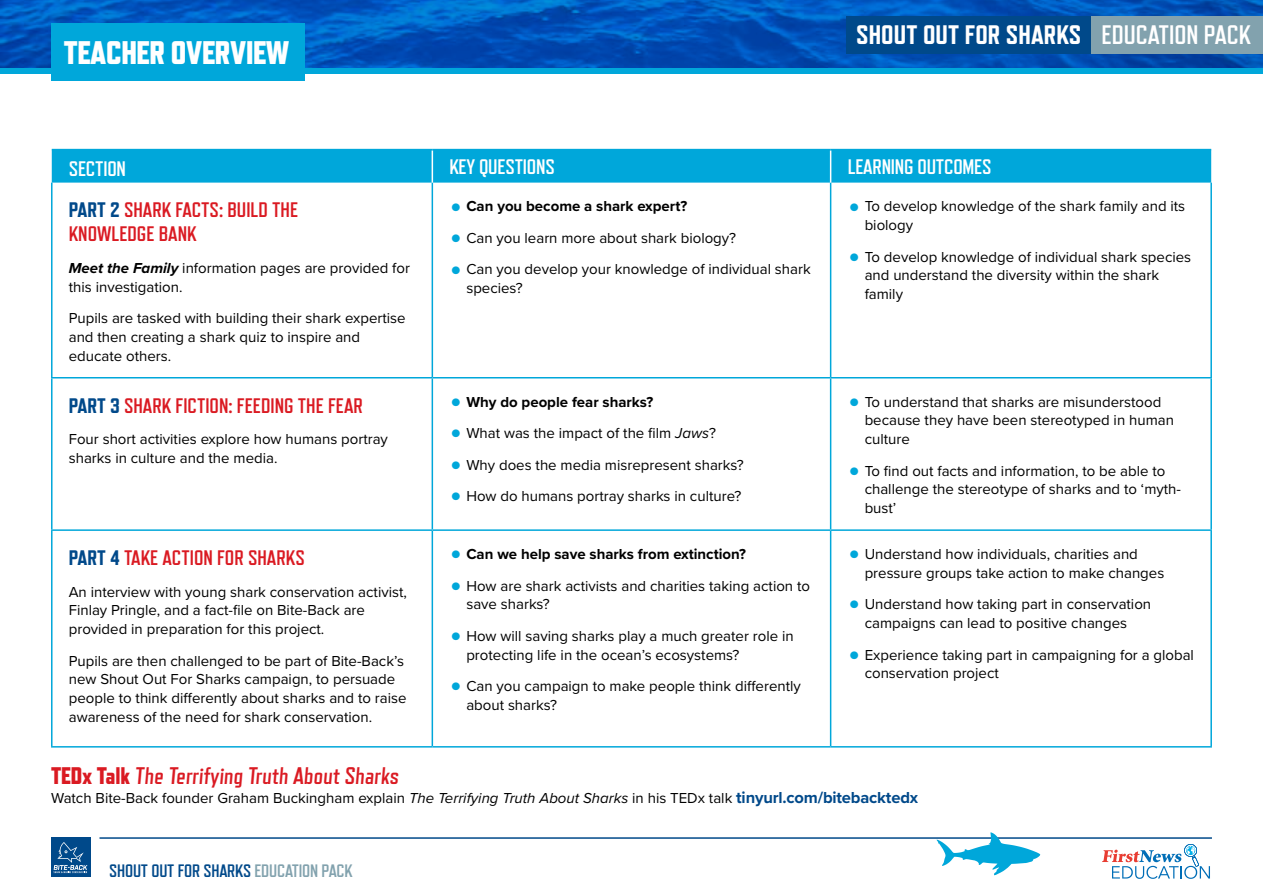
<style>
.page{position:relative;width:1263px;height:893px;background:#fff}
.page>*{position:absolute;margin:0;border:0;box-sizing:border-box;transform-origin:0 0}
.t1{font:800 32.7px "Refrigerator Deluxe";letter-spacing:-.01em;color:#fff}
.t2{font:800 26.7px "Refrigerator Deluxe";letter-spacing:.005em;color:#fff}
.t3{font:700 24px "Refrigerator Deluxe";color:#da1a22}
.t4{font:700 21px/24px "Refrigerator Deluxe";color:#da1a22}
.t5{font:700 21px "Refrigerator Deluxe";letter-spacing:-.01em;color:#fff}
.t6{font:700 18px "Refrigerator Deluxe";letter-spacing:-.01em;color:#00498a}
.t7{font:15px/18.8px "Proxima Nova";color:#000}
.t8{font:700 15px "Proxima Nova";color:#000}
.s1{font-weight:700}
.s2{font-weight:800;color:#00498a}
.s3{font-weight:700;font-style:italic}
.s4{font-weight:400;font-size:36px;color:#00a7da}
.s5{font-size:36px;color:#00a7da}
.s6{font-style:italic}
.s7{font-weight:800}
.s8{font-weight:700;font-size:16.5px;color:#00498a}
.s9{color:#82a2ae}
</style>
<div class="page">
<svg style="left:1102px;top:844px;width:108px;height:35px"></svg>
<div style="left:51px;top:838px;width:39px;height:39px;background:#00498a"></div>
<svg style="left:54px;top:842px;width:34px;height:31px"></svg>
<hr style="left:99px;top:837px;width:1113px;height:2px;background:#00498a">
<svg style="left:937px;top:832px;width:103px;height:43px"></svg>
<div style="left:0;top:0;width:1263px;height:74px;background:#00a7da"></div>
<img style="left:0;top:0;width:1263px;height:68px">
<div style="left:846px;top:16px;width:245px;height:37px;background:#00498a"></div>
<div style="left:1091px;top:16px;width:172px;height:37px;background:#82a2ae"></div>
<div style="left:52px;top:150px;width:1159px;height:33px;background:#00a7da"></div>
<hr style="left:51px;top:183px;width:2px;height:194px;background:#00a7da">
<hr style="left:432px;top:183px;width:1px;height:194px;background:#00a7da">
<hr style="left:830px;top:183px;width:1px;height:194px;background:#00a7da">
<hr style="left:1210px;top:183px;width:2px;height:194px;background:#00a7da">
<hr style="left:432px;top:150px;width:1px;height:33px;background:#fff">
<hr style="left:830px;top:150px;width:1px;height:33px;background:#fff">
<hr style="left:51px;top:377px;width:381px;height:1px;background:#00a7da">
<hr style="left:51px;top:378px;width:2px;height:151px;background:#00a7da">
<hr style="left:432px;top:377px;width:399px;height:1px;background:#00a7da">
<hr style="left:432px;top:378px;width:1px;height:151px;background:#00a7da">
<hr style="left:831px;top:377px;width:381px;height:1px;background:#00a7da">
<hr style="left:830px;top:378px;width:1px;height:151px;background:#00a7da">
<hr style="left:1210px;top:378px;width:2px;height:151px;background:#00a7da">
<hr style="left:51px;top:529px;width:381px;height:2px;background:#00a7da">
<hr style="left:51px;top:531px;width:2px;height:215px;background:#00a7da">
<hr style="left:432px;top:529px;width:399px;height:2px;background:#00a7da">
<hr style="left:432px;top:531px;width:1px;height:215px;background:#00a7da">
<hr style="left:831px;top:529px;width:381px;height:2px;background:#00a7da">
<hr style="left:830px;top:531px;width:1px;height:215px;background:#00a7da">
<hr style="left:1210px;top:531px;width:2px;height:215px;background:#00a7da">
<hr style="left:51px;top:746px;width:381px;height:2px;background:#00a7da">
<hr style="left:432px;top:746px;width:399px;height:2px;background:#00a7da">
<hr style="left:831px;top:746px;width:381px;height:2px;background:#00a7da">
<hr style="left:52px;top:149px;width:380px;height:1px;background:#00a7da">
<hr style="left:432px;top:149px;width:399px;height:1px;background:#00a7da">
<hr style="left:831px;top:149px;width:380px;height:1px;background:#00a7da">
<div style="left:51px;top:24px;width:253px;height:57px;background:#00a7da"></div>
<h1 class="t1" style="left:64px;top:33px;width:227px">TEACHER OVERVIEW</h1>
<h2 class="t2" style="left:856px;top:19px;width:396px">SHOUT OUT FOR SHARKS <span class="s1">EDUCATION PACK</span></h2>
<h3 class="t5" style="left:69px;top:157px;width:59px">SECTION</h3>
<h3 class="t5" style="left:449px;top:155px;width:107px">KEY QUESTIONS</h3>
<h3 class="t5" style="left:848px;top:155px;width:145px">LEARNING OUTCOMES</h3>
<h3 class="t4" style="left:69px;top:198px;width:231px"><span class="s2">PART 2</span> SHARK FACTS: BUILD THE<br>KNOWLEDGE BANK</h3>
<p class="t7" style="left:69px;top:258px;width:343px"><span class="s3">Meet the Family</span> information pages are provided for this investigation.</p>
<p class="t7" style="left:69px;top:308px;width:338px">Pupils are tasked with building their shark expertise and then creating a shark quiz to inspire and educate others.</p>
<p class="t8" style="left:449px;top:195px;width:239px"><span class="s4">•</span> Can you become a shark expert?</p>
<p class="t7" style="left:449px;top:228px;width:288px"><span class="s5">•</span> Can you learn more about shark biology?</p>
<p class="t7" style="left:466px;top:259px;width:346px;text-indent:-17px"><span class="s5">•</span> Can you develop your knowledge of individual shark species?</p>
<p class="t7" style="left:865px;top:196px;width:322px;text-indent:-17px"><span class="s5">•</span> To develop knowledge of the shark family and its biology</p>
<p class="t7" style="left:865px;top:247px;width:328px;text-indent:-17px"><span class="s5">•</span> To develop knowledge of individual shark species and understand the diversity within the shark family</p>
<h3 class="t4" style="left:69px;top:393px;width:296px"><span class="s2">PART 3</span> SHARK FICTION: FEEDING THE FEAR</h3>
<p class="t7" style="left:69px;top:429px;width:321px">Four short activities explore how humans portray sharks in culture and the media.</p>
<h3 class="t4" style="left:69px;top:546px;width:237px"><span class="s2">PART 4</span> TAKE ACTION FOR SHARKS</h3>
<p class="t7" style="left:69px;top:581px;width:340px">An interview with young shark conservation activist,<br>Finlay Pringle, and a fact-file on Bite-Back are provided in preparation for this project.</p>
<p class="t7" style="left:69px;top:650px;width:339px">Pupils are then challenged to be part of Bite-Back’s new Shout Out For Sharks campaign, to persuade people to think differently about sharks and to raise awareness of the need for shark conservation.</p>
<p class="t8" style="left:449px;top:390px;width:206px"><span class="s4">•</span> Why do people fear sharks?</p>
<p class="t7" style="left:449px;top:423px;width:268px"><span class="s5">•</span> What was the impact of the film <span class="s6">Jaws</span>?</p>
<p class="t7" style="left:449px;top:455px;width:296px"><span class="s5">•</span> Why does the media misrepresent sharks?</p>
<p class="t7" style="left:449px;top:486px;width:294px"><span class="s5">•</span> How do humans portray sharks in culture?</p>
<p class="t8" style="left:449px;top:543px;width:298px"><span class="s4">•</span> Can we help save sharks from extinction?</p>
<p class="t7" style="left:466px;top:575px;width:345px;text-indent:-17px"><span class="s5">•</span> How are shark activists and charities taking action to save sharks?</p>
<p class="t7" style="left:466px;top:626px;width:329px;text-indent:-17px"><span class="s5">•</span> How will saving sharks play a much greater role in protecting life in the ocean’s ecosystems?</p>
<p class="t7" style="left:466px;top:676px;width:336px;text-indent:-17px"><span class="s5">•</span> Can you campaign to make people think differently about sharks?</p>
<p class="t7" style="left:865px;top:392px;width:311px;text-indent:-17px"><span class="s5">•</span> To understand that sharks are misunderstood because they have been stereotyped in human culture</p>
<p class="t7" style="left:865px;top:461px;width:318px;text-indent:-17px"><span class="s5">•</span> To find out facts and information, to be able to challenge the stereotype of sharks and to ‘myth&shy;bust’</p>
<p class="t7" style="left:865px;top:544px;width:301px;text-indent:-17px"><span class="s5">•</span> Understand how individuals, charities and pressure groups take action to make changes</p>
<p class="t7" style="left:848px;top:594px;width:305px;text-align:center"><span class="s5">•</span> Understand how taking part in conservation campaigns can lead to positive changes</p>
<p class="t7" style="left:865px;top:644px;width:331px;text-indent:-17px"><span class="s5">•</span> Experience taking part in campaigning for a global conservation project</p>
<h3 class="t3" style="left:51px;top:762px;width:352px"><span class="s7">TEDx Talk</span> The Terrifying Truth About Sharks</h3>
<p class="t7" style="left:51px;top:788px;width:869px">Watch Bite-Back founder Graham Buckingham explain <span class="s6">The Terrifying Truth About Sharks</span> in his TEDx talk <span class="s8">tinyurl.com/bitebacktedx</span></p>
<p class="t6" style="left:109px;top:861px;width:245px">SHOUT OUT FOR SHARKS <span class="s9">EDUCATION PACK</span></p>
</div>
